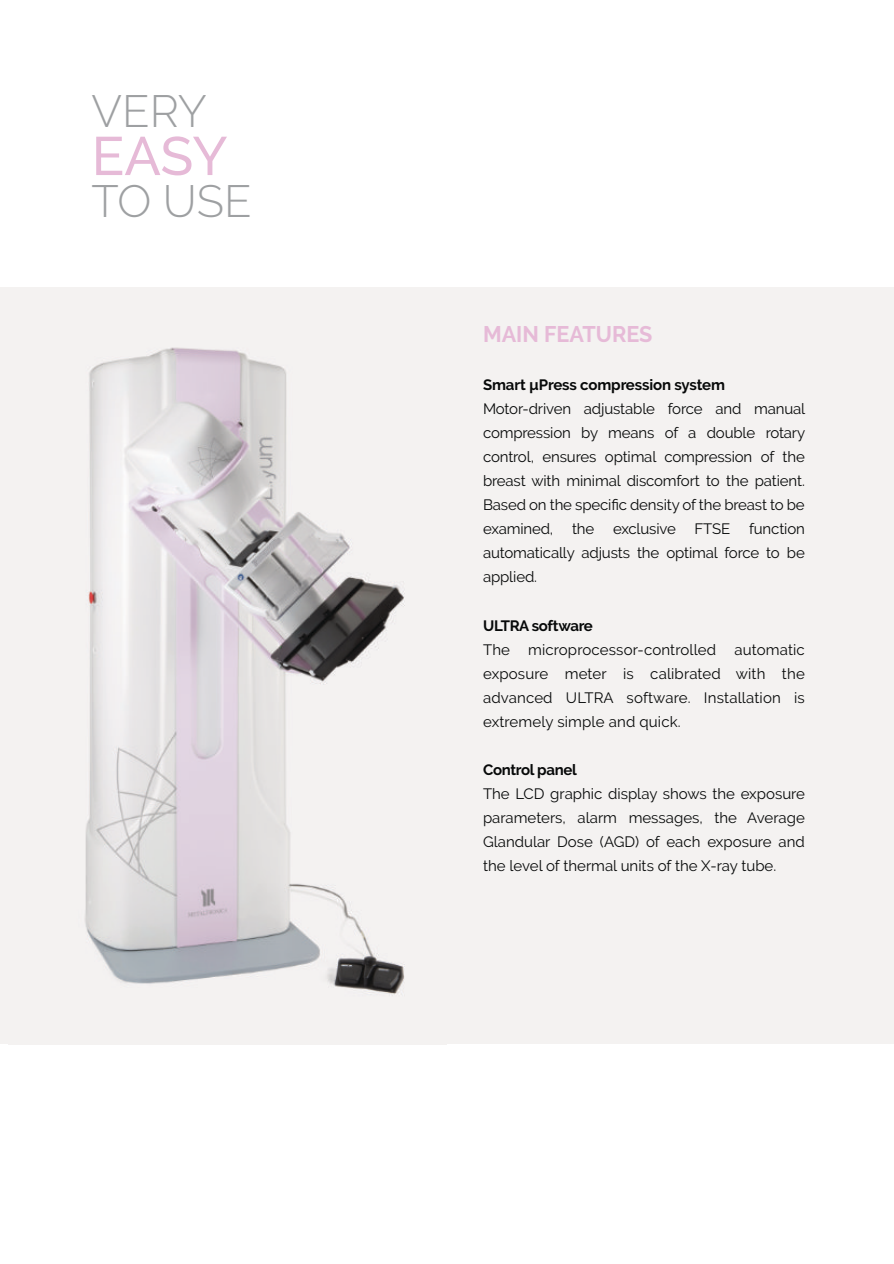
<style>
.page{position:relative;width:894px;height:1264px;background:#fff}
.page>*{position:absolute;margin:0;border:0;box-sizing:border-box;transform-origin:0 0}
.t1{font:54px "font 0000000022 cf 339 e";color:#e6bad7}
.t2{font:45px/89.4px "font 0000000022 cf 339 e";color:#9ea0a2}
.t3{font:22.5px "font 0000000022 cf 339 e";color:#e6bad7;scale:.96 1}
.t4{font:15px/24px "font 0000000022 cf 339 d";color:#070909;text-align:justify}
.t5{font:15px "font 0000000022 cf 339 e";letter-spacing:-.02em;color:#070909}
</style>
<div class="page">
<div style="left:0;top:287px;width:893px;height:756px;background:#f4f2f1"></div>
<img style="left:8px;top:347px;width:439px;height:697px">
<h2 class="t2" style="left:92px;top:67px;width:162px">VERY<br>TO USE</h2>
<h1 class="t1" style="left:92px;top:124px;width:137px">EASY</h1>
<h3 class="t3" style="left:483px;top:321px;width:178px">MAIN FEATURES</h3>
<p class="t5" style="left:483px;top:376px;width:243px">Smart µPress compression system</p>
<p class="t4" style="left:483px;top:397px;width:324px">Motor-driven adjustable force and manual compression by means of a double rotary control, ensures optimal compression of the breast with minimal discomfort to the patient.<br>Based on the specific density of the breast to be examined, the exclusive FTSE function automatically adjusts the optimal force to be applied.</p>
<p class="t5" style="left:483px;top:616px;width:111px">ULTRA software</p>
<p class="t4" style="left:483px;top:637px;width:323px">The microprocessor-controlled automatic exposure meter is calibrated with the advanced ULTRA software. Installation is extremely simple and quick.</p>
<p class="t5" style="left:483px;top:760px;width:95px">Control panel</p>
<p class="t4" style="left:483px;top:781px;width:323px">The LCD graphic display shows the exposure parameters, alarm messages, the Average Glandular Dose (AGD) of each exposure and the level of thermal units of the X-ray tube.</p>
</div>
